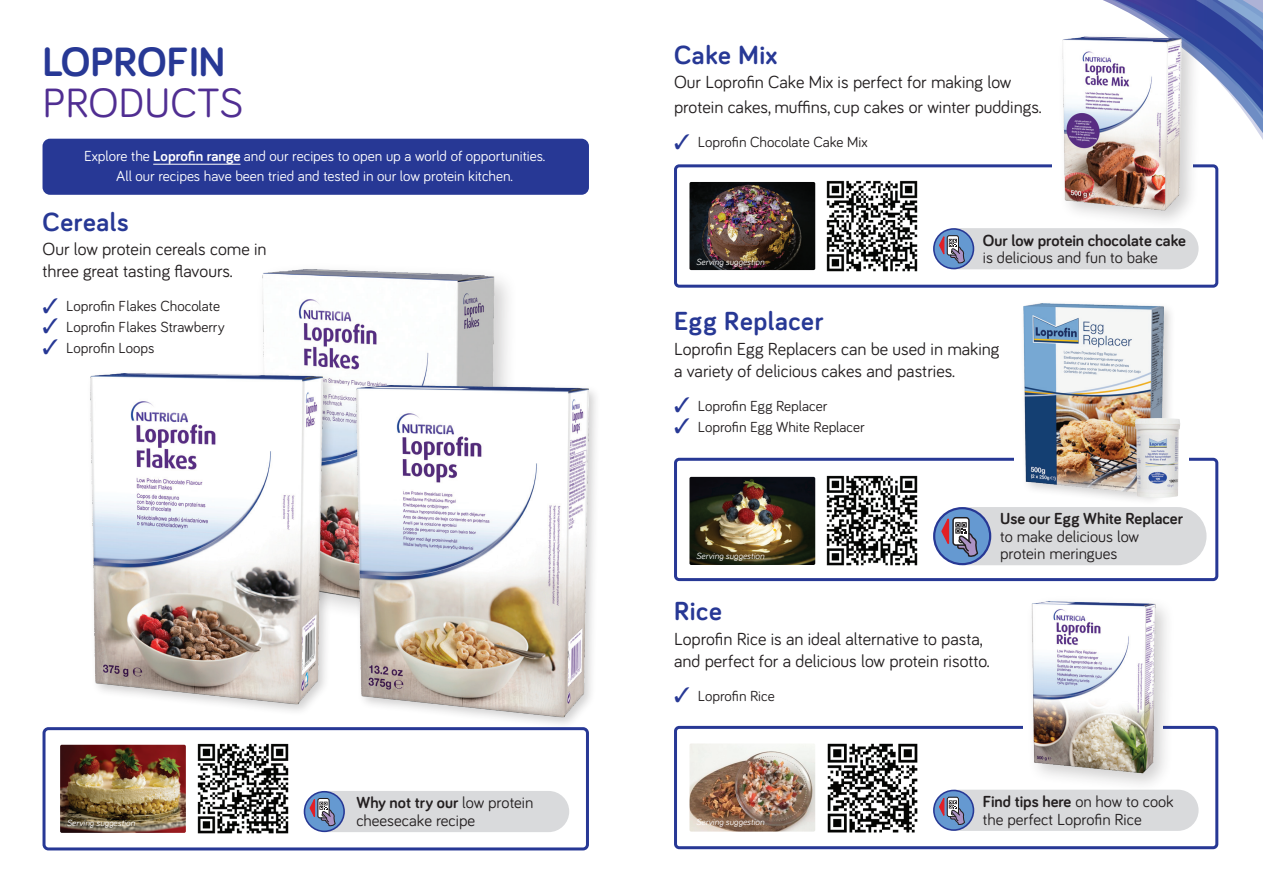
<style>
.page{position:relative;width:1263px;height:893px;background:#fff}
.page>*{position:absolute;margin:0;border:0;box-sizing:border-box;transform-origin:0 0}
.t1{font:700 42.15px "Bariol";color:#273895}
.t2{font:42.15px "Bariol";color:#502e92}
.t3{font:700 27px "Bariol";letter-spacing:.025em;color:#273895}
.t4{font:18px/21.6px "Bariol";color:#231f20}
.t5{font:16.5px/17.4px "Bariol";color:#231f20}
.t6{font:700 16.5px "Bariol";color:#231f20}
.t7{font:15px "Bariol";color:#231f20}
.t8{font:15px/19.5px "Bariol";color:#fff;text-align:center}
.t9{font:italic 9.15px "Bariol";color:#fff}
.s1{font-weight:700}
.s2{color:#273895}
</style>
<div class="page">
<svg style="left:1103px;top:0;width:160px;height:180px"></svg>
<img style="left:689px;top:743px;width:126px;height:89px">
<div style="left:43px;top:727px;width:546px;height:123px;border:3px solid #273895;border-radius:4px"></div>
<img style="left:60px;top:745px;width:126px;height:88px">
<img style="left:197px;top:743px;width:92px;height:91px">
<div style="left:674px;top:164px;width:544px;height:124px;border:3px solid #273895;border-radius:4px"></div>
<img style="left:689px;top:182px;width:126px;height:88px">
<img style="left:826px;top:180px;width:92px;height:92px">
<img style="left:689px;top:477px;width:126px;height:88px">
<img style="left:826px;top:475px;width:92px;height:91px">
<img style="left:262px;top:269px;width:246px;height:340px">
<svg style="left:304px;top:792px;width:40px;height:39px"></svg>
<div style="left:304px;top:791px;width:41px;height:41px;border:2px solid #273895;border-radius:50%"></div>
<svg style="left:308px;top:791px;width:261px;height:41px;background:#cdd0d7"></svg>
<div style="left:43px;top:139px;width:546px;height:56px;background:#273895;border-radius:7px"></div>
<hr style="left:153px;top:164px;width:88px;height:1px;background:#fff">
<svg style="left:934px;top:229px;width:39px;height:40px"></svg>
<div style="left:933px;top:228px;width:41px;height:41px;border:2px solid #273895;border-radius:50%"></div>
<svg style="left:938px;top:228px;width:260px;height:41px;background:#ccd0d7"></svg>
<div style="left:674px;top:458px;width:544px;height:123px;border:3px solid #273895;border-radius:4px"></div>
<svg style="left:934px;top:508px;width:56px;height:56px"></svg>
<svg style="left:940px;top:507px;width:266px;height:58px;background:#c8ccd5"></svg>
<div style="left:1014px;top:446px;width:174px;height:26px;background:#fff"></div>
<div style="left:674px;top:726px;width:544px;height:123px;border:3px solid #273895;border-radius:4px"></div>
<svg style="left:934px;top:790px;width:39px;height:40px"></svg>
<div style="left:933px;top:790px;width:41px;height:41px;border:2px solid #273895;border-radius:50%"></div>
<svg style="left:938px;top:790px;width:260px;height:41px;background:#cccfd7"></svg>
<div style="left:1025px;top:595px;width:150px;height:199px;background:#231f20;opacity:.21"></div>
<img style="left:997px;top:599px;width:196px;height:190px">
<div style="left:87px;top:369px;width:249px;height:348px;background:#231f20;opacity:.21"></div>
<img style="left:91px;top:373px;width:232px;height:332px">
<div style="left:352px;top:381px;width:249px;height:348px;background:#231f20;opacity:.21"></div>
<img style="left:356px;top:386px;width:232px;height:331px">
<div style="left:1020px;top:300px;width:156px;height:206px;background:#231f20;opacity:.21"></div>
<img style="left:1024px;top:304px;width:139px;height:189px">
<img style="left:1135px;top:418px;width:45px;height:80px">
<div style="left:1052px;top:155px;width:141px;height:26px;background:#fff"></div>
<div style="left:1056px;top:31px;width:146px;height:199px;background:#231f20;opacity:.21"></div>
<img style="left:1056px;top:31px;width:132px;height:185px">
<img style="left:827px;top:743px;width:91px;height:90px">
<h1 class="t1" style="left:43px;top:33px;width:184px">LOPROFIN</h1>
<h1 class="t2" style="left:43px;top:74px;width:202px">PRODUCTS</h1>
<p class="t8" style="left:84px;top:146px;width:463px">Explore the <span class="s1">Loprofin range</span> and our recipes to open up a world of opportunities.<br>All our recipes have been tried and tested in our low protein kitchen.</p>
<h2 class="t3" style="left:43px;top:203px;width:88px">Cereals</h2>
<p class="t4" style="left:43px;top:238px;width:226px">Our low protein cereals come in three great tasting flavours.</p>
<p class="t7" style="left:43px;top:296px;width:179px"><span class="s2">✓</span> Loprofin Flakes Chocolate</p>
<p class="t7" style="left:43px;top:317px;width:184px"><span class="s2">✓</span> Loprofin Flakes Strawberry</p>
<p class="t7" style="left:43px;top:337px;width:114px"><span class="s2">✓</span> Loprofin Loops</p>
<p class="t9" style="left:67px;top:817px;width:70px">Serving suggestion</p>
<p class="t5" style="left:356px;top:793px;width:178px"><span class="s1">Why not try our</span> low protein cheesecake recipe</p>
<h2 class="t3" style="left:674px;top:36px;width:105px">Cake Mix</h2>
<p class="t4" style="left:674px;top:69px;width:369px;line-height:24.6px">Our Loprofin Cake Mix is perfect for making low protein cakes, muffins, cup cakes or winter puddings.</p>
<p class="t7" style="left:674px;top:132px;width:195px"><span class="s2">✓</span> Loprofin Chocolate Cake Mix</p>
<p class="t9" style="left:696px;top:255px;width:70px">Serving suggestion</p>
<p class="t6" style="left:983px;top:229px;width:205px">Our low protein chocolate cake</p>
<p class="t5" style="left:983px;top:248px;width:177px">is delicious and fun to bake</p>
<h2 class="t3" style="left:674px;top:303px;width:151px">Egg Replacer</h2>
<p class="t4" style="left:674px;top:337px;width:327px">Loprofin Egg Replacers can be used in making a variety of delicious cakes and pastries.</p>
<p class="t7" style="left:674px;top:396px;width:155px"><span class="s2">✓</span> Loprofin Egg Replacer</p>
<p class="t7" style="left:674px;top:416px;width:192px"><span class="s2">✓</span> Loprofin Egg White Replacer</p>
<p class="t9" style="left:696px;top:550px;width:70px">Serving suggestion</p>
<p class="t6" style="left:1000px;top:507px;width:184px">Use our Egg White Replacer</p>
<p class="t5" style="left:1000px;top:527px;width:140px">to make delicious low protein meringues</p>
<h2 class="t3" style="left:674px;top:593px;width:49px">Rice</h2>
<p class="t4" style="left:674px;top:627px;width:317px">Loprofin Rice is an ideal alternative to pasta, and perfect for a delicious low protein risotto.</p>
<p class="t7" style="left:674px;top:686px;width:102px"><span class="s2">✓</span> Loprofin Rice</p>
<p class="t9" style="left:696px;top:816px;width:70px">Serving suggestion</p>
<p class="t5" style="left:983px;top:792px;width:192px"><span class="s1">Find tips here</span> on how to cook the perfect Loprofin Rice</p>
</div>
